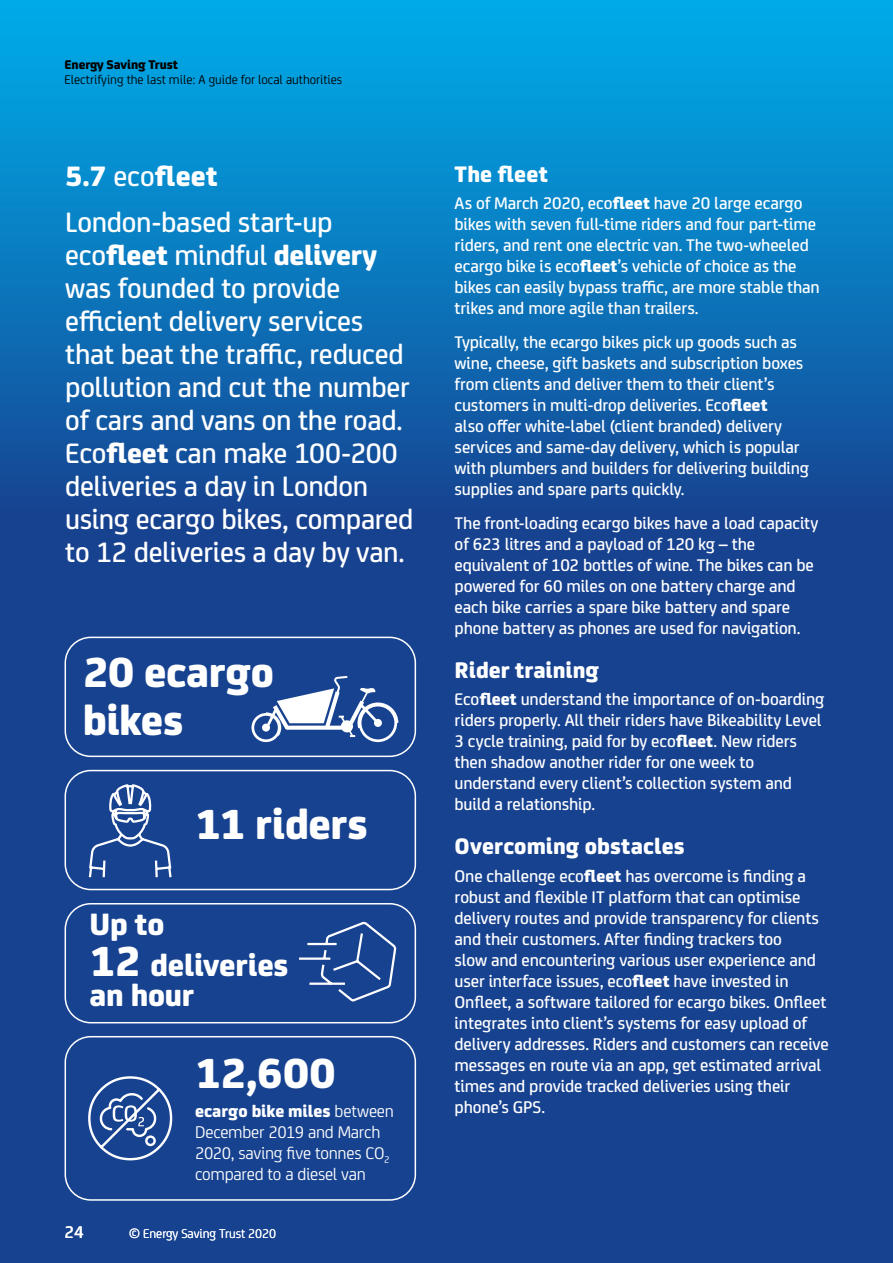
<style>
.page{position:relative;width:893px;height:1263px;background:#fff}
.page>*{position:absolute;margin:0;border:0;box-sizing:border-box;transform-origin:0 0}
.t1{font:700 45px/48px "Energy Saving Sans";letter-spacing:-.005em;color:#fff}
.t2{font:700 33px/30px "Energy Saving Sans";letter-spacing:-.005em;color:#fff}
.t3{font:500 30px/33px "Energy Saving Sans";letter-spacing:-.01em;color:#fff}
.t4{font:700 24px "Energy Saving Sans";letter-spacing:.005em;color:#fff}
.t5{font:500 18px/21px "Energy Saving Sans";letter-spacing:-.01em;color:#fff}
.t6{font:18px/21px "Energy Saving Sans";letter-spacing:-.015em;color:#fff}
.t7{font:13.5px "Energy Saving Sans";letter-spacing:-.005em;color:#000}
.t8{font:13.5px "Energy Saving Sans";letter-spacing:-.005em;color:#fff}
.t9{font:700 13.5px "Energy Saving Sans";letter-spacing:-.005em;color:#000}
.s1{font-weight:700}
.s2{font-size:45px}
</style>
<div class="page">
<div style="left:0;top:517px;width:893px;height:746px;background:#174290"></div>
<div style="left:0;top:0;width:893px;height:517px;background:linear-gradient(to bottom,#00afec,#164593)"></div>
<div style="left:65px;top:637px;width:351px;height:120px;border:2px solid #fff;border-radius:26px"></div>
<div style="left:65px;top:770px;width:351px;height:120px;border:2px solid #fff;border-radius:26px"></div>
<div style="left:65px;top:903px;width:351px;height:120px;border:2px solid #fff;border-radius:26px"></div>
<div style="left:65px;top:1036px;width:351px;height:165px;border:2px solid #fff;border-radius:26px"></div>
<svg style="left:87px;top:1075px;width:86px;height:86px;background:#4164a4"></svg>
<svg style="left:251px;top:676px;width:147px;height:66px"></svg>
<svg style="left:87px;top:783px;width:86px;height:118px;background:#365b9e"></svg>
<svg style="left:297px;top:920px;width:101px;height:83px;background:#2f559b"></svg>
<p class="t9" style="left:65px;top:54px;width:115px">Energy Saving Trust</p>
<p class="t7" style="left:65px;top:70px;width:279px">Electrifying the last mile: A guide for local authorities</p>
<h3 class="t3" style="left:65px;top:152px;width:269px;line-height:45.8px"><span class="s1">5.7</span> eco<span class="s1">fleet<br></span>London-based start-up</h3>
<p class="t3" style="left:65px;top:237px;width:350px">eco<span class="s1">fleet</span> mindful <span class="s1">delivery </span>was founded to provide efficient delivery services that beat the traffic, reduced pollution and cut the number of cars and vans on the road.<br>Eco<span class="s1">fleet</span> can make 100-200 deliveries a day in London using ecargo bikes, compared to 12 deliveries a day by van.</p>
<h1 class="t1" style="left:83px;top:645px;width:193px">20 ecargo bikes</h1>
<h2 class="t2" style="left:90px;top:907px;width:77px">Up to</h2>
<h1 class="t1" style="left:195px;top:796px;width:174px">11 riders</h1>
<h2 class="t2" style="left:90px;top:948px;width:200px"><span class="s2">12</span> deliveries an hour</h2>
<h1 class="t1" style="left:195px;top:1046px;width:142px">12,600</h1>
<p class="t5" style="left:65px;top:1220px;width:20px">24</p>
<p class="t6" style="left:195px;top:1099px;width:200px"><span class="s1">ecargo bike miles</span> between<br>December 2019 and March<br>2020, saving five tonnes CO<sub>2 </sub>compared to a diesel van</p>
<p class="t8" style="left:129px;top:1224px;width:148px">© Energy Saving Trust 2020</p>
<h3 class="t4" style="left:455px;top:155px;width:95px">The fleet</h3>
<p class="t5" style="left:455px;top:192px;width:367px">As of March 2020, eco<span class="s1">fleet</span> have 20 large ecargo bikes with seven full-time riders and four part-time riders, and rent one electric van. The two-wheeled ecargo bike is eco<span class="s1">fleet</span>’s vehicle of choice as the bikes can easily bypass traffic, are more stable than trikes and more agile than trailers.</p>
<p class="t5" style="left:455px;top:330px;width:356px">Typically, the ecargo bikes pick up goods such as wine, cheese, gift baskets and subscription boxes from clients and deliver them to their client’s customers in multi-drop deliveries. Eco<span class="s1">fleet<br></span>also offer white-label (client branded) delivery services and same-day delivery, which is popular with plumbers and builders for delivering building supplies and spare parts quickly.</p>
<p class="t5" style="left:455px;top:511px;width:365px">The front-loading ecargo bikes have a load capacity of 623 litres and a payload of 120 kg – the equivalent of 102 bottles of wine. The bikes can be powered for 60 miles on one battery charge and each bike carries a spare bike battery and spare phone battery as phones are used for navigation.</p>
<h3 class="t4" style="left:455px;top:651px;width:146px">Rider training</h3>
<p class="t5" style="left:455px;top:688px;width:371px">Eco<span class="s1">fleet</span> understand the importance of on-boarding riders properly. All their riders have Bikeability Level 3 cycle training, paid for by eco<span class="s1">fleet</span>. New riders then shadow another rider for one week to understand every client’s collection system and build a relationship.</p>
<h3 class="t4" style="left:455px;top:827px;width:232px">Overcoming obstacles</h3>
<p class="t5" style="left:455px;top:864px;width:376px">One challenge eco<span class="s1">fleet</span> has overcome is finding a robust and flexible IT platform that can optimise delivery routes and provide transparency for clients and their customers. After finding trackers too<br>slow and encountering various user experience and user interface issues, eco<span class="s1">fleet</span> have invested in Onfleet, a software tailored for ecargo bikes. Onfleet integrates into client’s systems for easy upload of delivery addresses. Riders and customers can receive messages en route via an app, get estimated arrival times and provide tracked deliveries using their phone’s GPS.</p>
</div>
